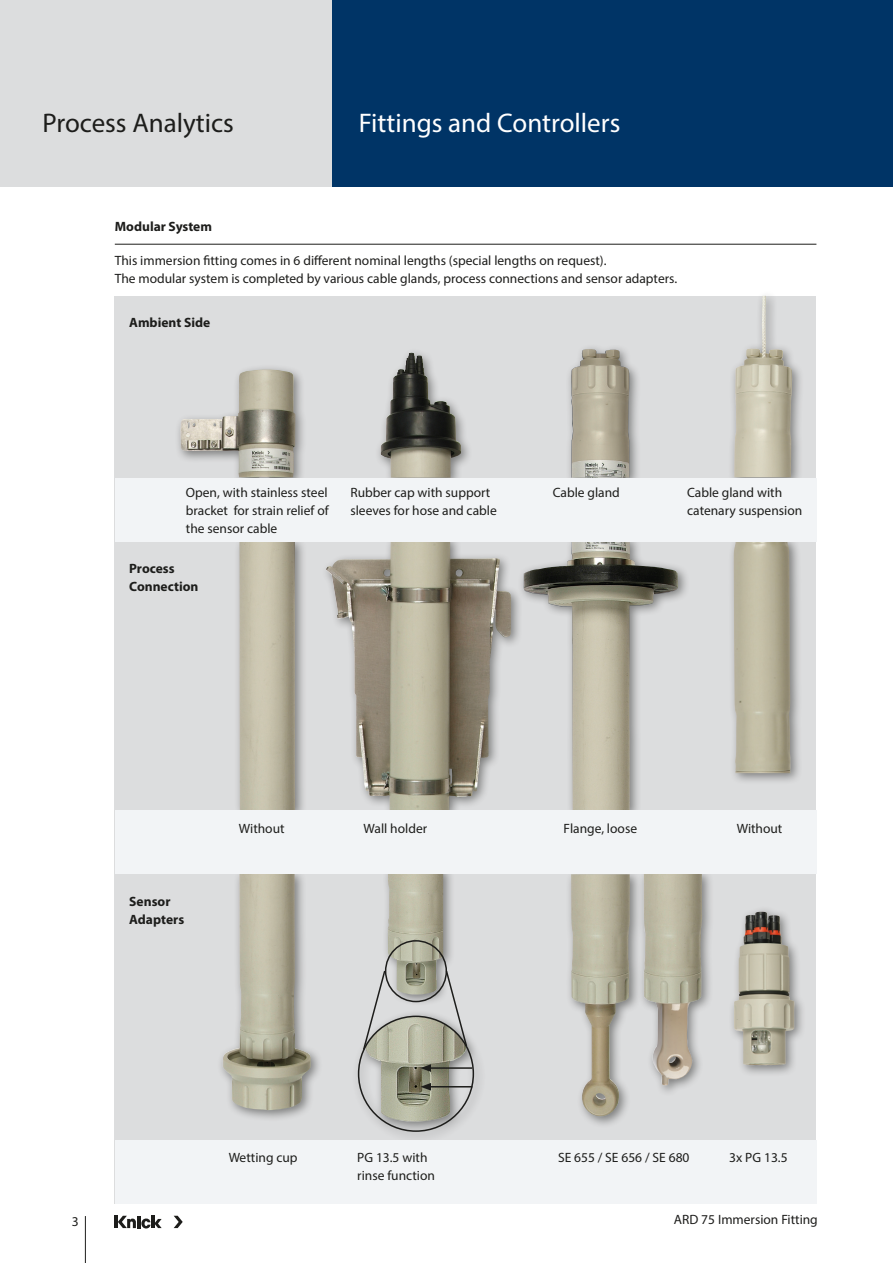
<style>
.page{position:relative;width:893px;height:1263px;background:#fff}
.page>*{position:absolute;margin:0;border:0;box-sizing:border-box;transform-origin:0 0}
.Produktgruppe{font:27px "Myriad Pro";color:#fff}
.t1{font:27px "Myriad Pro";color:#1d1d1b}
.Text{font:13.5px/18px "Myriad Pro";color:#1d1d1b}
.Zwischenüberschrift{font:700 13.5px/18px "Myriad Pro";color:#1d1d1b}
.Tabelle_Headline{font:700 13.5px "Myriad Pro";color:#1d1d1b}
</style>
<div class="page">
<div style="left:332px;top:0;width:561px;height:187px;background:#003466"></div>
<div style="left:0;top:0;width:332px;height:187px;background:#dcddde"></div>
<hr style="left:85px;top:1216px;width:1px;height:47px;background:#1d1d1b">
<hr style="left:114px;top:1216px;width:4px;height:12px;background:#1d1d1b">
<svg style="left:174px;top:1216px;width:9px;height:12px"></svg>
<svg style="left:118px;top:1216px;width:44px;height:12px"></svg>
<div style="left:114px;top:296px;width:702px;height:907px;background:#dcddde"></div>
<div style="left:174px;top:364px;width:134px;height:125px;background:#1d1d1b;opacity:.5"></div>
<img style="left:180px;top:369px;width:115px;height:108px">
<div style="left:374px;top:347px;width:99px;height:143px;background:#1d1d1b;opacity:.5"></div>
<img style="left:381px;top:353px;width:80px;height:125px">
<div style="left:565px;top:343px;width:76px;height:147px;background:#1d1d1b;opacity:.5"></div>
<img style="left:571px;top:349px;width:59px;height:129px">
<div style="left:728px;top:290px;width:76px;height:200px;background:#1d1d1b;opacity:.5"></div>
<img style="left:734px;top:296px;width:58px;height:181px">
<div style="left:321px;top:533px;width:202px;height:290px;background:#1d1d1b;opacity:.5"></div>
<img style="left:326px;top:541px;width:185px;height:269px">
<div style="left:518px;top:534px;width:172px;height:288px;background:#dcddde"></div>
<img style="left:524px;top:541px;width:154px;height:269px">
<div style="left:728px;top:906px;width:79px;height:171px;background:#1d1d1b;opacity:.5"></div>
<img style="left:734px;top:912px;width:60px;height:153px">
<div style="left:565px;top:868px;width:77px;height:260px;background:#1d1d1b;opacity:.5"></div>
<img style="left:571px;top:874px;width:59px;height:242px">
<div style="left:217px;top:868px;width:106px;height:254px;background:#1d1d1b;opacity:.5"></div>
<img style="left:223px;top:874px;width:88px;height:236px">
<div style="left:381px;top:864px;width:74px;height:142px;background:#1d1d1b;opacity:.5"></div>
<img style="left:388px;top:874px;width:55px;height:120px">
<div style="left:352px;top:1010px;width:134px;height:133px;background:#1d1d1b;opacity:.5"></div>
<img style="left:366px;top:1016px;width:100px;height:105px">
<div style="left:358px;top:1015px;width:116px;height:117px;border:2px solid #1d1d1b;border-radius:50%"></div>
<div style="left:385px;top:940px;width:62px;height:62px;border:2px solid #1d1d1b;border-radius:50%"></div>
<svg style="left:362px;top:969px;width:25px;height:82px"></svg>
<svg style="left:445px;top:969px;width:23px;height:79px"></svg>
<hr style="left:429px;top:1067px;width:43px;height:2px;background:#1d1d1b">
<svg style="left:420px;top:1064px;width:11px;height:8px"></svg>
<hr style="left:429px;top:1086px;width:43px;height:1px;background:#1d1d1b">
<svg style="left:420px;top:1083px;width:11px;height:7px"></svg>
<div style="left:727px;top:535px;width:75px;height:250px;background:#1d1d1b;opacity:.5"></div>
<img style="left:734px;top:541px;width:56px;height:232px">
<div style="left:637px;top:868px;width:78px;height:229px;background:#1d1d1b;opacity:.5"></div>
<img style="left:643px;top:874px;width:60px;height:211px">
<div style="left:234px;top:535px;width:73px;height:288px;background:#1d1d1b;opacity:.5"></div>
<img style="left:239px;top:541px;width:56px;height:269px">
<div style="left:115px;top:478px;width:701px;height:63px;background:#f2f4f6"></div>
<div style="left:115px;top:810px;width:701px;height:64px;background:#f2f4f6"></div>
<div style="left:115px;top:1140px;width:701px;height:63px;background:#f2f4f6"></div>
<hr style="left:115px;top:244px;width:701px;height:1px;background:#1d1d1b">
<h1 class="t1" style="left:43px;top:106px;width:193px">Process Analytics</h1>
<p class="Tabelle_Headline" style="left:115px;top:218px;width:99px">Modular System</p>
<p class="Produktgruppe" style="left:359px;top:106px;width:263px">Fittings and Controllers</p>
<p class="Text" style="left:115px;top:252px;width:564px">This immersion fitting comes in 6 different nominal lengths (special lengths on request).<br>The modular system is completed by various cable glands, process connections and sensor adapters.</p>
<p class="Zwischenüberschrift" style="left:129px;top:313px;width:82px">Ambient Side</p>
<p class="Text" style="left:186px;top:483px;width:144px;text-align:justify">Open, with stainless steel bracket for strain relief of the sensor cable</p>
<p class="Text" style="left:350px;top:483px;width:148px">Rubber cap with support sleeves for hose and cable</p>
<p class="Text" style="left:553px;top:483px;width:69px">Cable gland</p>
<p class="Text" style="left:687px;top:483px;width:117px">Cable gland with catenary suspension</p>
<p class="Zwischenüberschrift" style="left:129px;top:559px;width:71px">Process<br>Connection</p>
<p class="Zwischenüberschrift" style="left:129px;top:892px;width:56px">Sensor<br>Adapters</p>
<p class="Text" style="left:239px;top:819px;width:47px">Without</p>
<p class="Text" style="left:737px;top:820px;width:47px">Without</p>
<p class="Text" style="left:364px;top:820px;width:65px">Wall holder</p>
<p class="Text" style="left:564px;top:820px;width:75px">Flange, loose</p>
<p class="Text" style="left:229px;top:1149px;width:70px">Wetting cup</p>
<p class="Text" style="left:357px;top:1149px;width:72px">PG 13.5 with</p>
<p class="Text" style="left:558px;top:1149px;width:133px">SE 655 / SE 656 / SE 680</p>
<p class="Text" style="left:729px;top:1149px;width:60px">3x PG 13.5</p>
<p class="Text" style="left:357px;top:1167px;width:79px">rinse function</p>
<p class="Text" style="left:72px;top:1212px;width:8px">3</p>
<p class="Text" style="left:674px;top:1210px;width:145px">ARD 75 Immersion Fitting</p>
</div>
